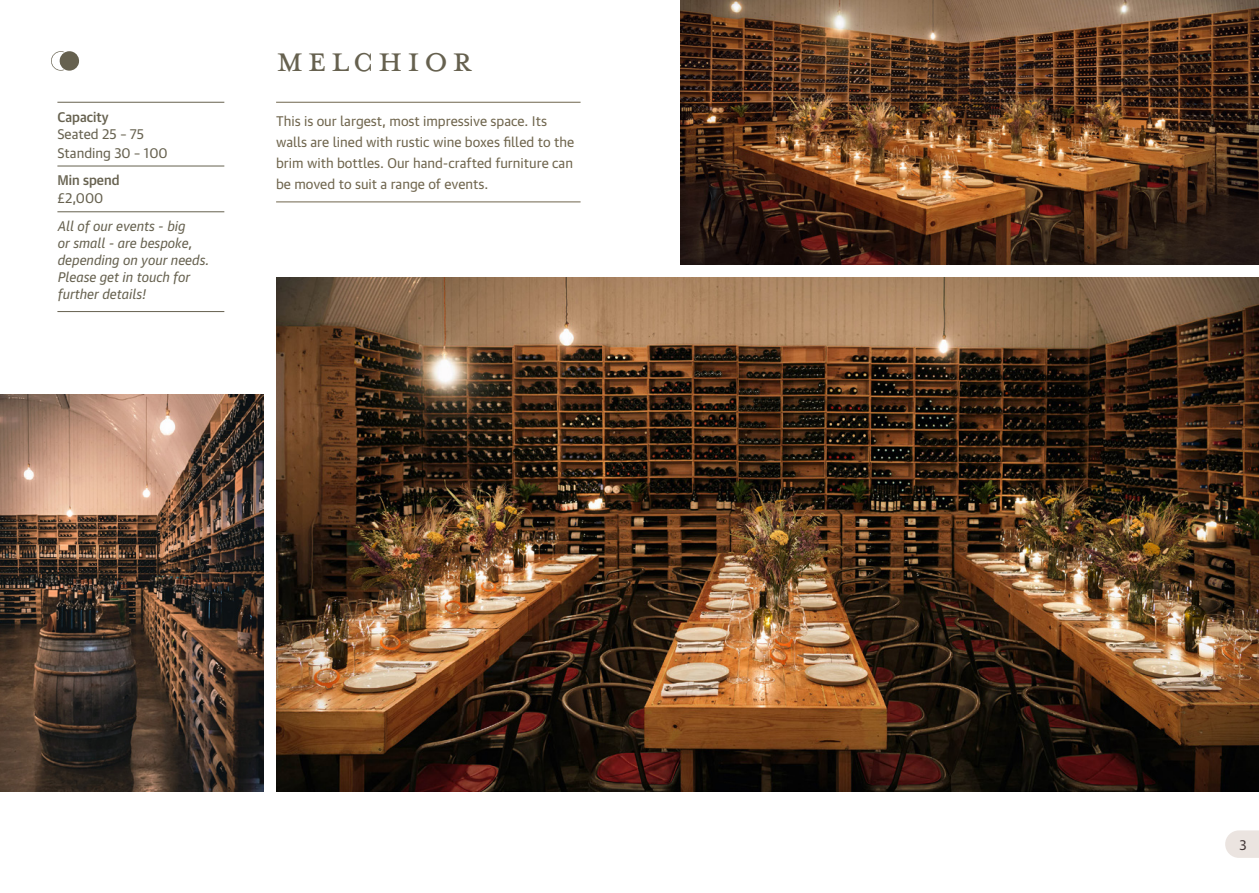
<style>
.page{position:relative;width:1259px;height:893px;background:#fff}
.page>*{position:absolute;margin:0;border:0;box-sizing:border-box;transform-origin:0 0}
.t1{font:40.5px "Mrs Eaves All Small Caps OT";letter-spacing:.1em;color:#66614f}
.t2{font:13.5px/21px "Guardian Text Sans";color:#6f654d}
.t3{font:italic 13.5px/17px "Guardian Text Sans";color:#66614f}
.t4{font:13.5px/18.5px "Guardian Text Sans";color:#66614f}
.t5{font:500 13.5px "Guardian Text Sans";color:#66614f}
.t6{font:13.5px "Guardian Text Sans";color:#413636}
</style>
<div class="page">
<img style="left:276px;top:277px;width:983px;height:514px">
<img style="left:680px;top:1px;width:579px;height:264px">
<img style="left:0;top:394px;width:263px;height:397px">
<hr style="left:57px;top:212px;width:167px;height:1px;background:#66614f">
<hr style="left:57px;top:311px;width:167px;height:1px;background:#66614f">
<hr style="left:57px;top:102px;width:167px;height:1px;background:#66614f">
<hr style="left:57px;top:166px;width:167px;height:1px;background:#66614f">
<hr style="left:276px;top:102px;width:304px;height:1px;background:#6f654d">
<hr style="left:276px;top:202px;width:304px;height:1px;background:#6f654d">
<svg style="left:51px;top:51px;width:28px;height:20px"></svg>
<svg style="left:1225px;top:830px;width:34px;height:28px"></svg>
<p class="t5" style="left:57px;top:106px;width:53px">Capacity</p>
<p class="t4" style="left:57px;top:124px;width:112px">Seated 25 – 75<br>Standing 30 – 100</p>
<p class="t5" style="left:57px;top:169px;width:64px">Min spend</p>
<p class="t4" style="left:57px;top:188px;width:47px">£2,000</p>
<p class="t3" style="left:58px;top:216px;width:153px">All of our events - big<br>or small - are bespoke, depending on your needs.<br>Please get in touch for further details!</p>
<h1 class="t1" style="left:276px;top:37px;width:197px">Melchior</h1>
<p class="t2" style="left:276px;top:109px;width:299px">This is our largest, most impressive space. Its walls are lined with rustic wine boxes filled to the brim with bottles. Our hand-crafted furniture can be moved to suit a range of events.</p>
<p class="t6" style="left:1239px;top:834px;width:9px">3</p>
</div>
